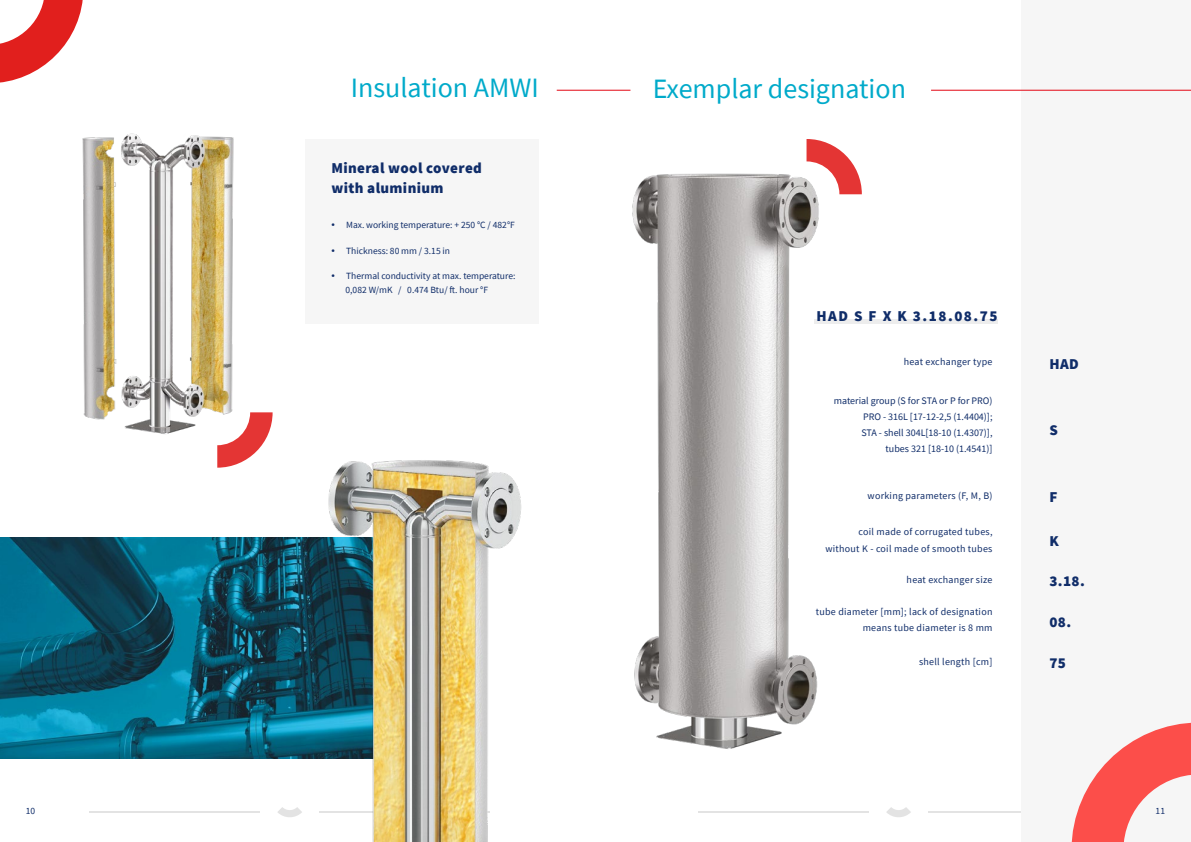
<style>
.page{position:relative;width:1191px;height:842px;background:#fff}
.page>*{position:absolute;margin:0;border:0;box-sizing:border-box;transform-origin:0 0}
.t1{font:28px "Source Sans Pro";color:#00aaca}
.t2{font:900 15px/20px "Source Sans Pro";letter-spacing:.025em;color:#102d69}
.t3{font:10px/16.5px "Source Sans Pro";letter-spacing:.025em;color:#102d69;text-align:right}
.t4{font:10px/16px "Source Sans Pro";color:#102d69;text-align:right}
.t5{font:9.5px/14px "Source Sans Pro";color:#102d69}
.s1{font-family:"Gilroy";font-weight:700}
</style>
<div class="page">
<hr style="left:698px;top:811px;width:170px;height:2px;background:#e3e3e3">
<hr style="left:928px;top:811px;width:170px;height:2px;background:#e3e3e3">
<hr style="left:90px;top:811px;width:170px;height:2px;background:#e3e3e3">
<svg style="left:278px;top:807px;width:24px;height:10px"></svg>
<svg style="left:886px;top:807px;width:25px;height:10px"></svg>
<img style="left:82px;top:133px;width:152px;height:301px">
<hr style="left:557px;top:90px;width:73px;height:1px;background:#e30613">
<svg style="left:217px;top:412px;width:56px;height:56px"></svg>
<div style="left:306px;top:139px;width:233px;height:184px;background:#f6f6f6"></div>
<svg style="left:0;top:0;width:83px;height:83px"></svg>
<div style="left:1021px;top:0;width:170px;height:842px;background:#f6f6f6"></div>
<hr style="left:814px;top:319px;width:183px;height:4px;background:#ededed">
<svg style="left:1071px;top:722px;width:120px;height:120px"></svg>
<hr style="left:931px;top:90px;width:260px;height:1px;background:#e30613">
<img style="left:632px;top:173px;width:214px;height:576px">
<svg style="left:806px;top:139px;width:56px;height:55px"></svg>
<img style="left:0;top:537px;width:310px;height:221px">
<img style="left:310px;top:460px;width:212px;height:382px">
<p class="t5" style="left:26px;top:804px;width:11px">10</p>
<h1 class="t1" style="left:351px;top:70px;width:189px">Insulation AMWI</h1>
<h2 class="t2" style="left:331px;top:158px;width:152px">Mineral wool covered with aluminium</h2>
<p class="t5" style="left:331px;top:218px;width:185px"><span class="s1">•</span> Max. working temperature: + 250 °C / 482°F</p>
<p class="t5" style="left:331px;top:244px;width:120px"><span class="s1">•</span> Thickness: 80 mm / 3.15 in</p>
<p class="t5" style="left:345px;top:269px;width:171px;text-indent:-14px"><span class="s1">•</span> Thermal conductivity at max. temperature:<br>0,082 W/mK / 0.474 Btu/ ft. hour °F</p>
<h1 class="t1" style="left:653px;top:71px;width:255px">Exemplar designation</h1>
<h2 class="t2" style="left:816px;top:305px;width:182px">HAD S F X K 3.18.08.75</h2>
<p class="t3" style="left:904px;top:354px;width:90px">heat exchanger type</p>
<p class="t4" style="left:833px;top:393px;width:160px">material group (S for STA or P for PRO)<br>PRO - 316L [17-12-2,5 (1.4404)];<br>STA - shell 304L[18-10 (1.4307)],<br>tubes 321 [18-10 (1.4541)]</p>
<p class="t3" style="left:867px;top:487px;width:126px">working parameters (F, M, B)</p>
<p class="t3" style="left:825px;top:524px;width:169px">coil made of corrugated tubes, without K - coil made of smooth tubes</p>
<p class="t3" style="left:906px;top:571px;width:87px">heat exchanger size</p>
<p class="t3" style="left:816px;top:604px;width:178px;line-height:16px">tube diameter [mm]; lack of designation means tube diameter is 8 mm</p>
<p class="t3" style="left:919px;top:653px;width:75px">shell length [cm]</p>
<h2 class="t2" style="left:1049px;top:353px;width:31px">HAD</h2>
<h2 class="t2" style="left:1049px;top:420px;width:10px">S</h2>
<h2 class="t2" style="left:1049px;top:487px;width:10px">F</h2>
<h2 class="t2" style="left:1049px;top:530px;width:11px">K</h2>
<h2 class="t2" style="left:1049px;top:571px;width:37px">3.18.</h2>
<h2 class="t2" style="left:1049px;top:612px;width:23px">08.</h2>
<h2 class="t2" style="left:1049px;top:652px;width:18px">75</h2>
<p class="t5" style="left:1155px;top:804px;width:11px">11</p>
</div>
